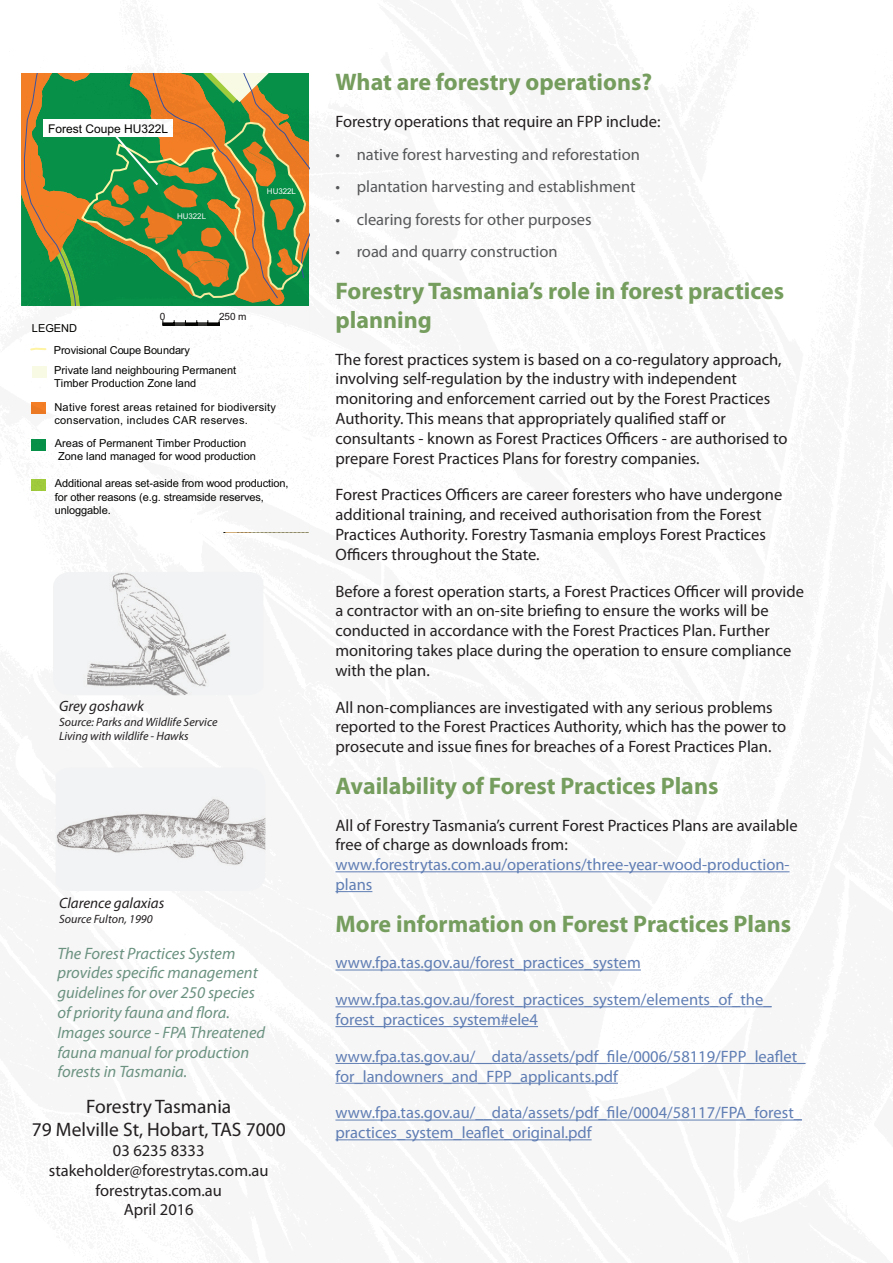
<style>
.page{position:relative;width:893px;height:1263px;background:#fff}
.page>*{position:absolute;margin:0;border:0;box-sizing:border-box;transform-origin:0 0}
.chapter_headings{font:700 24px/28.8px "Myriad Pro";color:#759d5d}
.body{font:19.5px/23.4px "Myriad Pro";color:#231f20;text-align:center}
.Body_Text{font:16.5px/19.8px "Myriad Pro";color:#231f20}
.Body_Text-2{font:16.5px/19.8px "Myriad Pro";color:#607eb4}
.chapter_headings-2{font:italic 16.5px/19.8px "Myriad Pro";color:#6b9281}
.Dot_Points{font:16.5px "Myriad Pro";color:#57585a}
.body-2{font:16.5px "Myriad Pro";color:#231f20}
.Body_Text-3{font:italic 15px "Myriad Pro";color:#231f20}
.Body_Text-4{font:italic 12px/14.4px "Myriad Pro";color:#231f20}
.t1{font:12px "Arial";color:#040503}
.t2{font:11.1px/13.2px "Arial";color:#040503}
.t3{font:11.1px/13.2px "Arial";letter-spacing:.025em;color:#040503}
.t4{font:10.05px "Arial";color:#1b1617}
.t5{font:7.95px "Arial";color:#fff}
.s1{color:#607eb4}
</style>
<div class="page">
<hr style="left:335px;top:871px;width:455px;height:1px;background:#607eb4">
<hr style="left:335px;top:891px;width:37px;height:1px;background:#607eb4">
<hr style="left:335px;top:969px;width:306px;height:1px;background:#607eb4">
<hr style="left:335px;top:1006px;width:437px;height:1px;background:#607eb4">
<hr style="left:335px;top:1026px;width:203px;height:1px;background:#607eb4">
<hr style="left:335px;top:1063px;width:470px;height:1px;background:#607eb4">
<hr style="left:335px;top:1083px;width:283px;height:1px;background:#607eb4">
<hr style="left:335px;top:1119px;width:467px;height:1px;background:#607eb4">
<hr style="left:335px;top:1139px;width:257px;height:1px;background:#607eb4">
<svg style="left:21px;top:73px;width:288px;height:418px"></svg>
<img style="left:56px;top:767px;width:209px;height:124px">
<img style="left:53px;top:572px;width:210px;height:123px">
<p class="t1" style="left:48px;top:120px;width:122px">Forest Coupe HU322L</p>
<p class="t5" style="left:177px;top:211px;width:31px">HU322L</p>
<p class="t5" style="left:267px;top:186px;width:31px">HU322L</p>
<p class="t2" style="left:32px;top:322px;width:47px">LEGEND</p>
<p class="t4" style="left:160px;top:309px;width:7px">0</p>
<p class="t4" style="left:219px;top:309px;width:29px">250 m</p>
<p class="t2" style="left:54px;top:344px;width:138px">Provisional Coupe Boundary</p>
<p class="t2" style="left:54px;top:363px;width:184px">Private land neighbouring Permanent<br>Timber Production Zone land</p>
<p class="t3" style="left:54px;top:400px;width:223px">Native forest areas retained for biodiversity conservation, includes CAR reserves.</p>
<p class="t2" style="left:55px;top:437px;width:203px">Areas of Permanent Timber Production<br>Zone land managed for wood production</p>
<p class="t2" style="left:55px;top:477px;width:235px">Additional areas set-aside from wood production, for other reasons (e.g. streamside reserves, unloggable.</p>
<p class="Body_Text-3" style="left:59px;top:697px;width:86px">Grey goshawk</p>
<p class="Body_Text-4" style="left:59px;top:714px;width:160px">Source: Parks and Wildlife Service<br>Living with wildlife - Hawks</p>
<p class="Body_Text-3" style="left:59px;top:894px;width:107px">Clarence galaxias</p>
<p class="Body_Text-4" style="left:59px;top:911px;width:95px">Source Fulton, 1990</p>
<p class="chapter_headings-2" style="left:57px;top:943px;width:209px">The Forest Practices System provides specific management guidelines for over 250 species of priority fauna and flora.<br>Images source - FPA Threatened fauna manual for production forests in Tasmania.</p>
<p class="body" style="left:32px;top:1094px;width:255px">Forestry Tasmania<br>79 Melville St, Hobart, TAS 7000</p>
<p class="body-2" style="left:113px;top:1140px;width:93px">03 6235 8333</p>
<p class="body-2" style="left:49px;top:1160px;width:221px">stakeholder@forestrytas.com.au</p>
<p class="body-2" style="left:95px;top:1180px;width:128px">forestrytas.com.au</p>
<p class="body-2" style="left:124px;top:1200px;width:72px">April 2016</p>
<p class="chapter_headings" style="left:335px;top:67px;width:318px">What are forestry operations?</p>
<p class="Body_Text" style="left:335px;top:111px;width:326px">Forestry operations that require an FPP include:</p>
<p class="Dot_Points" style="left:335px;top:144px;width:306px">• native forest harvesting and reforestation</p>
<p class="Dot_Points" style="left:335px;top:176px;width:302px">• plantation harvesting and establishment</p>
<p class="Dot_Points" style="left:335px;top:209px;width:258px">• clearing forests for other purposes</p>
<p class="Dot_Points" style="left:335px;top:242px;width:224px">• road and quarry construction</p>
<p class="chapter_headings" style="left:335px;top:276px;width:450px">Forestry Tasmania’s role in forest practices planning</p>
<p class="Body_Text" style="left:335px;top:349px;width:454px">The forest practices system is based on a co-regulatory approach, involving self-regulation by the industry with independent monitoring and enforcement carried out by the Forest Practices Authority. This means that appropriately qualified staff or consultants - known as Forest Practices Officers - are authorised to prepare Forest Practices Plans for forestry companies.</p>
<p class="Body_Text" style="left:335px;top:485px;width:448px">Forest Practices Officers are career foresters who have undergone additional training, and received authorisation from the Forest Practices Authority. Forestry Tasmania employs Forest Practices Officers throughout the State.</p>
<p class="Body_Text" style="left:335px;top:581px;width:470px">Before a forest operation starts, a Forest Practices Officer will provide a contractor with an on-site briefing to ensure the works will be conducted in accordance with the Forest Practices Plan. Further monitoring takes place during the operation to ensure compliance with the plan.</p>
<p class="Body_Text" style="left:335px;top:697px;width:452px">All non-compliances are investigated with any serious problems reported to the Forest Practices Authority, which has the power to prosecute and issue fines for breaches of a Forest Practices Plan.</p>
<p class="chapter_headings" style="left:335px;top:770px;width:384px">Availability of Forest Practices Plans</p>
<p class="Body_Text" style="left:335px;top:815px;width:464px">All of Forestry Tasmania’s current Forest Practices Plans are available free of charge as downloads from: <span class="s1">www.forestrytas.com.au/operations/three-year-wood-production&shy;plans</span></p>
<p class="chapter_headings" style="left:335px;top:908px;width:457px">More information on Forest Practices Plans</p>
<p class="Body_Text-2" style="left:335px;top:953px;width:307px">www.fpa.tas.gov.au/forest_practices_system</p>
<p class="Body_Text-2" style="left:335px;top:989px;width:438px">www.fpa.tas.gov.au/forest_practices_system/elements_of_the_ forest_practices_system#ele4</p>
<p class="Body_Text-2" style="left:335px;top:1046px;width:471px">www.fpa.tas.gov.au/__data/assets/pdf_file/0006/58119/FPP_leaflet_ for_landowners_and_FPP_applicants.pdf</p>
<p class="Body_Text-2" style="left:335px;top:1103px;width:468px">www.fpa.tas.gov.au/__data/assets/pdf_file/0004/58117/FPA_forest_ practices_system_leaflet_original.pdf</p>
</div>
